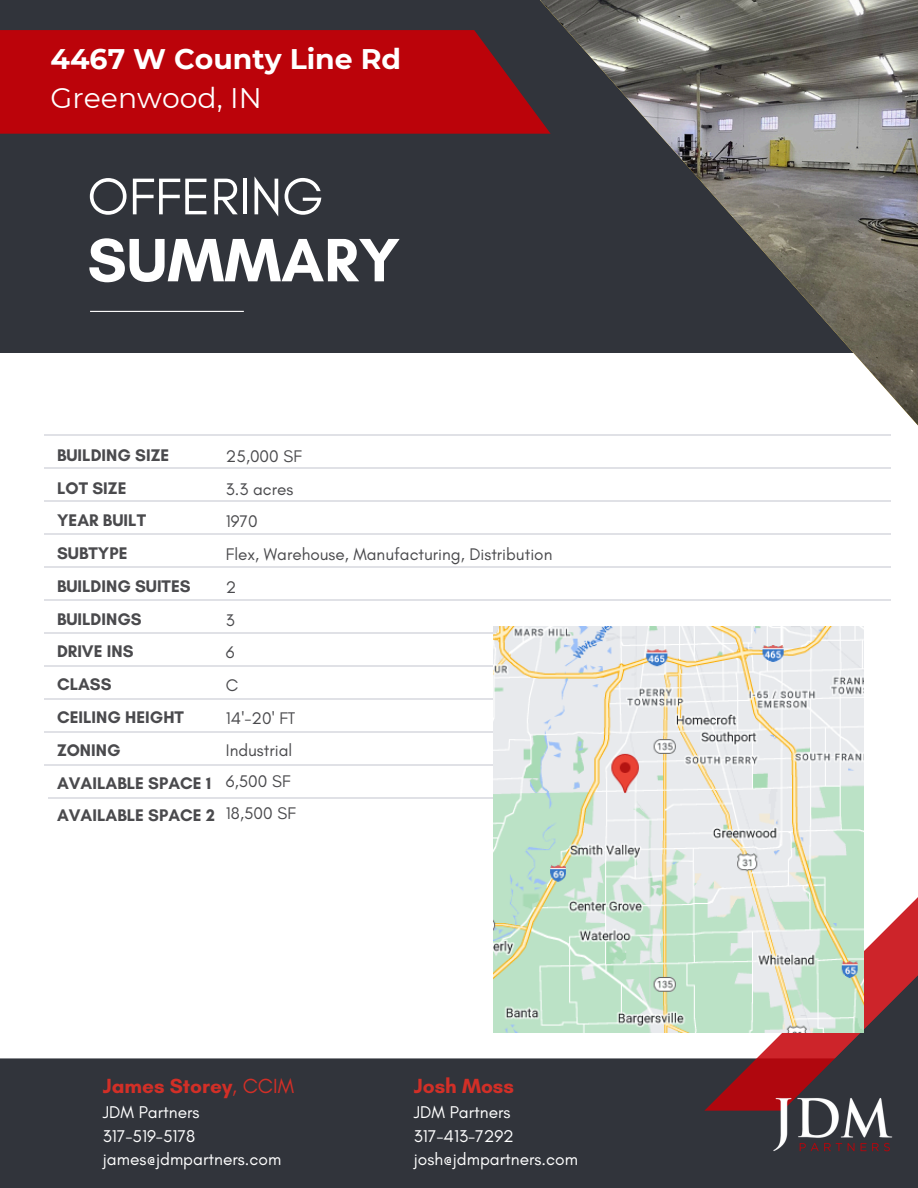
<style>
.page{position:relative;width:918px;height:1188px;background:#fff}
.page>*{position:absolute;margin:0;border:0;box-sizing:border-box;transform-origin:0 0}
.t1{font:700 62.4px "Glacial Indifference";color:#fff}
.t2{font:52.5px "Glacial Indifference";color:#fff}
.t3{font:700 28.35px/39.3px "Montserrat";color:#fff}
.t4{font:700 20.85px "Glacial Indifference";color:#d22f27}
.t5{font:17.4px "Glacial Indifference";color:#fff}
.t6{font:700 17.1px/32.8px "Glacial Indifference";color:#4a4a4d}
.t7{font:17.1px "Glacial Indifference";color:#4a4a4d}
.s1{font-weight:400}
</style>
<div class="page">
<div style="left:0;top:0;width:918px;height:353px;background:#31343b"></div>
<img style="left:540px;top:0;width:378px;height:426px">
<div style="left:0;top:1058px;width:918px;height:130px;background:#31343b"></div>
<svg style="left:864px;top:897px;width:54px;height:77px;fill:#cd242a"></svg>
<svg style="left:523px;top:974px;width:395px;height:137px"></svg>
<hr style="left:90px;top:311px;width:154px;height:1px;background:#fff">
<svg style="left:0;top:30px;width:551px;height:104px;fill:#bb030a"></svg>
<img style="left:769px;top:1064px;width:125px;height:88px">
<hr style="left:45px;top:434px;width:846px;height:1px;background:#e0e1e6">
<hr style="left:45px;top:467px;width:846px;height:1px;background:#e0e1e6">
<hr style="left:45px;top:500px;width:846px;height:2px;background:#e0e1e6">
<hr style="left:45px;top:533px;width:846px;height:2px;background:#e0e1e6">
<hr style="left:45px;top:566px;width:846px;height:2px;background:#e0e1e6">
<hr style="left:45px;top:599px;width:846px;height:2px;background:#e0e1e6">
<hr style="left:45px;top:632px;width:846px;height:2px;background:#e0e1e6">
<hr style="left:45px;top:665px;width:846px;height:2px;background:#e0e1e6">
<hr style="left:45px;top:698px;width:846px;height:2px;background:#e0e1e6">
<hr style="left:45px;top:731px;width:846px;height:2px;background:#e0e1e6">
<hr style="left:45px;top:764px;width:846px;height:2px;background:#e0e1e6">
<hr style="left:48px;top:797px;width:847px;height:2px;background:#e0e1e6">
<div style="left:632px;top:626px;width:275px;height:275px;background:#fff"></div>
<img style="left:494px;top:627px;width:370px;height:406px">
<p class="t3" style="left:51px;top:39px;width:352px">4467 W County Line Rd<br><span class="s1">Greenwood, IN</span></p>
<p class="t2" style="left:87px;top:164px;width:238px">OFFERING</p>
<p class="t1" style="left:87px;top:222px;width:314px">SUMMARY</p>
<h1 class="t6" style="left:57px;top:438px;width:159px">BUILDING SIZE<br>LOT SIZE<br>YEAR BUILT<br>SUBTYPE<br>BUILDING SUITES<br>BUILDINGS<br>DRIVE INS<br>CLASS<br>CEILING HEIGHT<br>ZONING<br>AVAILABLE SPACE 1<br>AVAILABLE SPACE 2</h1>
<p class="t7" style="left:226px;top:445px;width:78px">25,000 SF</p>
<h6 class="t7" style="left:226px;top:478px;width:69px">3.3 acres</h6>
<p class="t7" style="left:226px;top:511px;width:33px">1970</p>
<p class="t7" style="left:226px;top:544px;width:328px">Flex, Warehouse, Manufacturing, Distribution</p>
<p class="t7" style="left:226px;top:577px;width:12px">2</p>
<p class="t7" style="left:226px;top:609px;width:10px">3</p>
<p class="t7" style="left:226px;top:642px;width:10px">6</p>
<p class="t7" style="left:226px;top:675px;width:14px">C</p>
<p class="t7" style="left:226px;top:708px;width:71px">14'-20' FT</p>
<p class="t7" style="left:226px;top:739px;width:68px">Industrial</p>
<p class="t7" style="left:226px;top:771px;width:66px">6,500 SF</p>
<p class="t7" style="left:226px;top:803px;width:71px">18,500 SF</p>
<p class="t4" style="left:103px;top:1074px;width:193px">James Storey<span class="s1">, CCIM</span></p>
<h5 class="t4" style="left:414px;top:1074px;width:102px">Josh Moss</h5>
<h4 class="t5" style="left:103px;top:1102px;width:98px">JDM Partners</h4>
<p class="t5" style="left:103px;top:1125px;width:94px">317-519-5178</p>
<p class="t5" style="left:103px;top:1149px;width:180px">james@jdmpartners.com</p>
<p class="t5" style="left:414px;top:1101px;width:98px">JDM Partners</p>
<p class="t5" style="left:414px;top:1125px;width:102px">317-413-7292</p>
<p class="t5" style="left:414px;top:1149px;width:166px">josh@jdmpartners.com</p>
</div>
